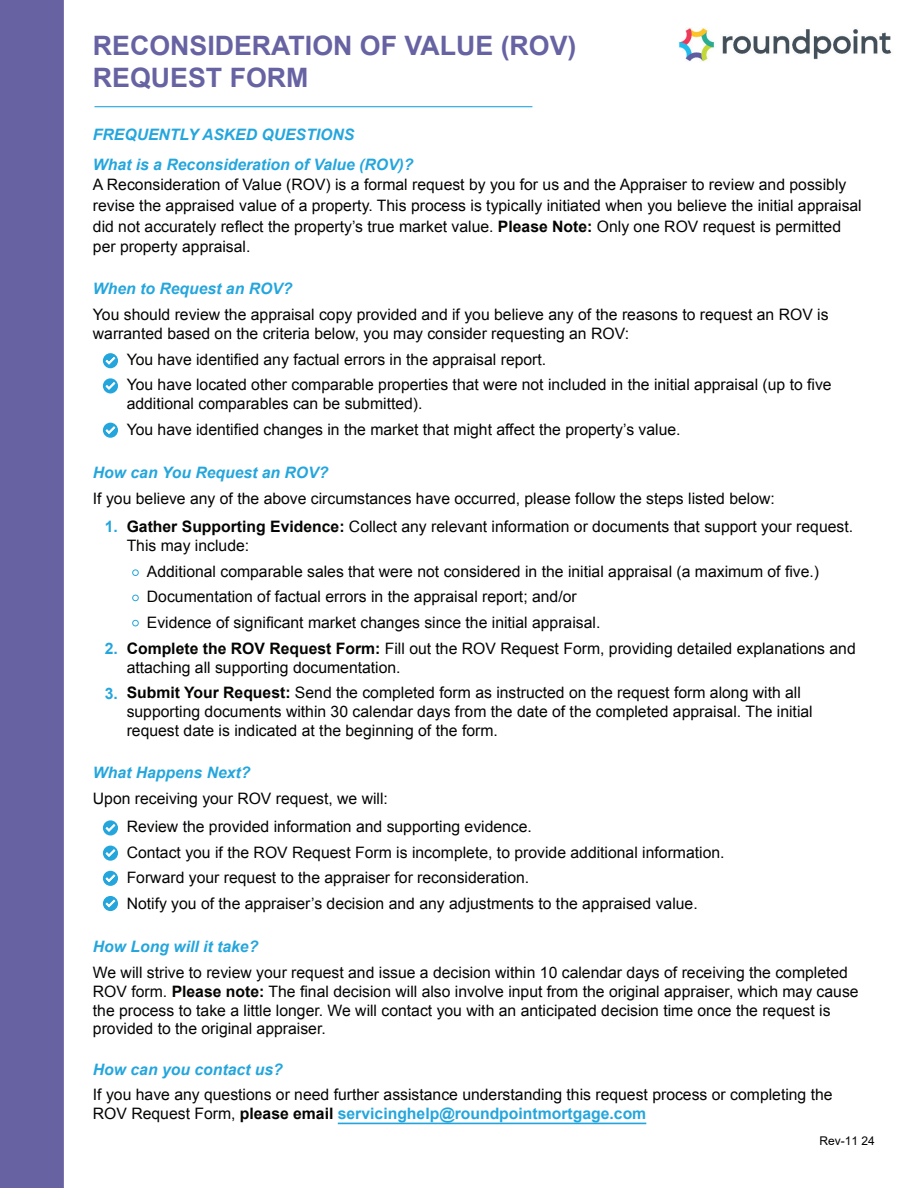
<style>
.page{position:relative;width:918px;height:1188px;background:#fff}
.page>*{position:absolute;margin:0;border:0;box-sizing:border-box;transform-origin:0 0}
.t1{font:700 26.7px/32.1px "Arial";color:#6763a3}
.t2{font:15.75px/18.9px "Arial";color:#040503}
.t3{font:italic 700 15.75px/29.8px "Arial";color:#24a6dd}
.t4{font:700 15.75px "Arial";color:#24a6dd}
.t5{font:12px "Arial";color:#000}
.s1{font-weight:700}
.s2{font-weight:700;color:#24a6dd}
</style>
<div class="page">
<hr style="left:95px;top:106px;width:437px;height:1px;background:#24a6dd">
<svg style="left:103px;top:353px;width:15px;height:15px"></svg>
<svg style="left:103px;top:378px;width:15px;height:15px"></svg>
<svg style="left:103px;top:423px;width:15px;height:15px"></svg>
<svg style="left:103px;top:820px;width:15px;height:16px"></svg>
<svg style="left:103px;top:846px;width:15px;height:15px"></svg>
<svg style="left:103px;top:871px;width:15px;height:15px"></svg>
<svg style="left:103px;top:896px;width:15px;height:15px"></svg>
<div style="left:132px;top:570px;width:7px;height:6px;border:1px solid #24a6dd;border-radius:50%"></div>
<div style="left:132px;top:620px;width:7px;height:6px;border:1px solid #24a6dd;border-radius:50%"></div>
<div style="left:132px;top:595px;width:7px;height:6px;border:1px solid #24a6dd;border-radius:50%"></div>
<img style="left:679px;top:27px;width:213px;height:35px">
<div style="left:0;top:0;width:63px;height:1188px;background:#6762a2"></div>
<hr style="left:338px;top:1123px;width:308px;height:1px;background:#24a6dd">
<h1 class="t1" style="left:93px;top:32px;width:485px">RECONSIDERATION OF VALUE (ROV)<br>REQUEST FORM</h1>
<p class="t3" style="left:93px;top:121px;width:322px">FREQUENTLY ASKED QUESTIONS<br>What is a Reconsideration of Value (ROV)?</p>
<p class="t2" style="left:93px;top:176px;width:770px;line-height:20.5px">A Reconsideration of Value (ROV) is a formal request by you for us and the Appraiser to review and possibly revise the appraised value of a property. This process is typically initiated when you believe the initial appraisal did not accurately reflect the property’s true market value. <span class="s1">Please Note:</span> Only one ROV request is permitted per property appraisal.</p>
<p class="t3" style="left:93px;top:275px;width:201px">When to Request an ROV?</p>
<p class="t2" style="left:93px;top:306px;width:737px">You should review the appraisal copy provided and if you believe any of the reasons to request an ROV is warranted based on the criteria below, you may consider requesting an ROV:</p>
<p class="t2" style="left:127px;top:346px;width:707px;line-height:25.7px">You have identified any factual errors in the appraisal report.<br>You have located other comparable properties that were not included in the initial appraisal (up to five</p>
<p class="t2" style="left:127px;top:392px;width:555px;line-height:25.7px">additional comparables can be submitted).<br>You have identified changes in the market that might affect the property’s value.</p>
<p class="t3" style="left:93px;top:459px;width:237px">How can You Request an ROV?</p>
<p class="t2" style="left:127px;top:519px;width:728px"><span class="s1">Gather Supporting Evidence:</span> Collect any relevant information or documents that support your request.<br>This may include:</p>
<p class="t2" style="left:147px;top:562px;width:674px">Additional comparable sales that were not considered in the initial appraisal (a maximum of five.)</p>
<p class="t2" style="left:147px;top:589px;width:431px">Documentation of factual errors in the appraisal report; and/or</p>
<p class="t2" style="left:147px;top:613px;width:455px">Evidence of significant market changes since the initial appraisal.</p>
<p class="t2" style="left:127px;top:640px;width:731px"><span class="s1">Complete the ROV Request Form:</span> Fill out the ROV Request Form, providing detailed explanations and</p>
<p class="t2" style="left:127px;top:656px;width:676px;line-height:25.7px">attaching all supporting documentation.<br><span class="s1">Submit Your Request:</span> Send the completed form as instructed on the request form along with all</p>
<p class="t2" style="left:127px;top:704px;width:688px">supporting documents within 30 calendar days from the date of the completed appraisal. The initial request date is indicated at the beginning of the form.</p>
<p class="t2" style="left:93px;top:490px;width:683px">If you believe any of the above circumstances have occurred, please follow the steps listed below:</p>
<p class="t4" style="left:105px;top:520px;width:15px">1.</p>
<p class="t4" style="left:105px;top:643px;width:15px">2.</p>
<p class="t4" style="left:105px;top:687px;width:15px">3.</p>
<p class="t3" style="left:93px;top:759px;width:159px">What Happens Next?</p>
<p class="t2" style="left:127px;top:815px;width:599px;line-height:25.7px">Review the provided information and supporting evidence.<br>Contact you if the ROV Request Form is incomplete, to provide additional information.<br>Forward your request to the appraiser for reconsideration.<br>Notify you of the appraiser’s decision and any adjustments to the appraised value.</p>
<p class="t2" style="left:93px;top:790px;width:296px">Upon receiving your ROV request, we will:</p>
<p class="t3" style="left:93px;top:933px;width:167px">How Long will it take?</p>
<p class="t2" style="left:93px;top:964px;width:767px">We will strive to review your request and issue a decision within 10 calendar days of receiving the completed ROV form. <span class="s1">Please note:</span> The final decision will also involve input from the original appraiser, which may cause the process to take a little longer. We will contact you with an anticipated decision time once the request is provided to the original appraiser.</p>
<p class="t3" style="left:93px;top:1056px;width:191px">How can you contact us?</p>
<p class="t2" style="left:93px;top:1087px;width:741px">If you have any questions or need further assistance understanding this request process or completing the<br>ROV Request Form, <span class="s1">please email</span> <span class="s2">servicinghelp@roundpointmortgage.com</span></p>
<p class="t5" style="left:819px;top:1134px;width:57px">Rev-11 24</p>
</div>
